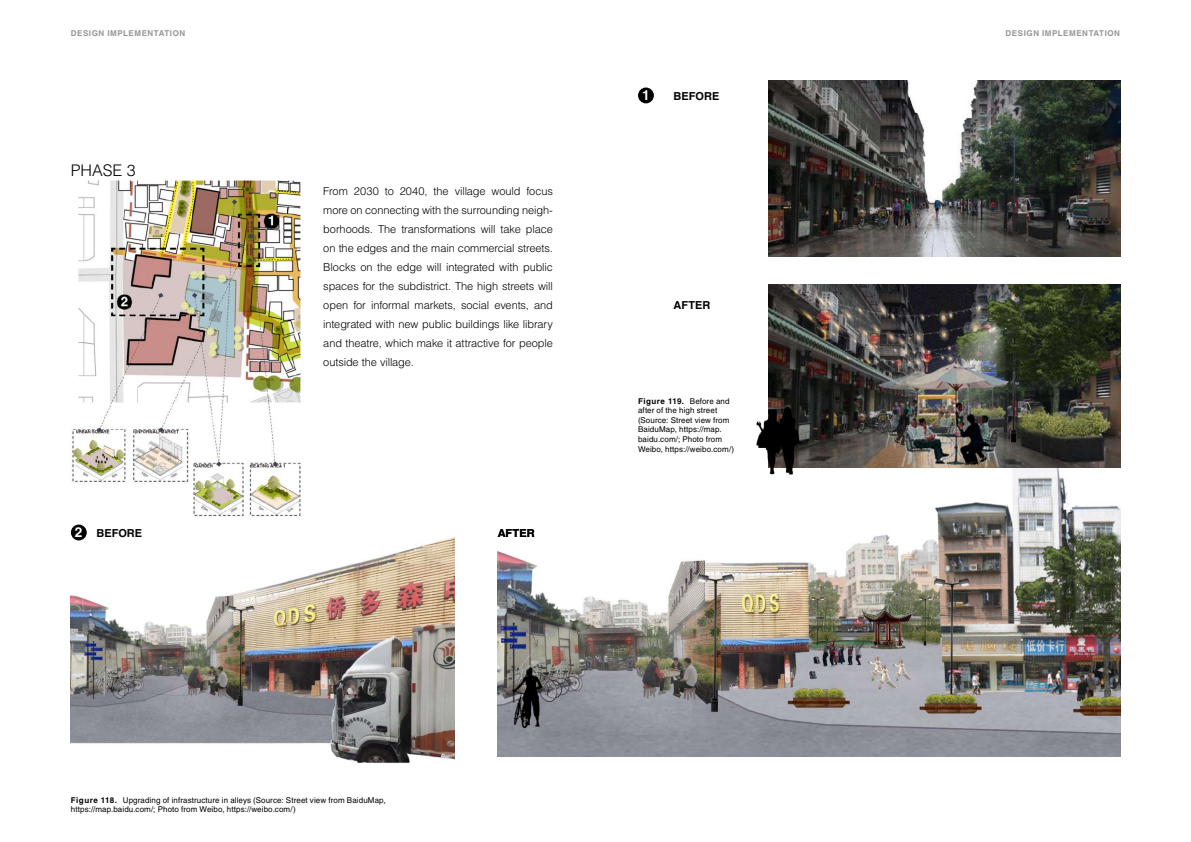
<style>
.page{position:relative;width:1191px;height:842px;background:#fff}
.page>*{position:absolute;margin:0;border:0;box-sizing:border-box;transform-origin:0 0}
.t1{font:300 16px "Helvetica LT Std";color:#000}
.t2{font:700 13.8px "Helvetica LT Std";color:#fff}
.t3{font:300 11px/19px "Helvetica LT Std";letter-spacing:-.01em;color:#000;text-align:justify}
.t4{font:700 11px "Helvetica LT Std";color:#000}
.t5{font:8px/9.6px "Helvetica LT Std";letter-spacing:.015em;color:#000}
.t6{font:700 8px "Helvetica LT Std";letter-spacing:.07em;color:#939598}
.s1{font-size:13.8px;color:#fff}
.s2{font-weight:700}
</style>
<div class="page">
<img style="left:71px;top:525px;width:383px;height:238px">
<img style="left:497px;top:467px;width:623px;height:290px">
<div style="left:71px;top:525px;width:16px;height:15px;background:#000;border-radius:50%"></div>
<img style="left:507px;top:666px;width:40px;height:64px">
<div style="left:638px;top:88px;width:16px;height:15px;background:#000;border-radius:50%"></div>
<img style="left:768px;top:81px;width:352px;height:175px">
<img style="left:768px;top:284px;width:352px;height:183px">
<img style="left:753px;top:403px;width:51px;height:74px">
<img style="left:71px;top:180px;width:229px;height:336px">
<p class="t6" style="left:71px;top:28px;width:13px">DESIGN</p>
<p class="t6" style="left:107px;top:28px;width:10px">IMPLEMENTATION</p>
<p class="t6" style="left:1005px;top:28px;width:13px">DESIGN</p>
<p class="t6" style="left:1042px;top:28px;width:10px">IMPLEMENTATION</p>
<h1 class="t1" style="left:71px;top:160px;width:66px">PHASE 3</h1>
<p class="t4" style="left:75px;top:526px;width:69px"><span class="s1">2</span> BEFORE</p>
<p class="t3" style="left:323px;top:181px;width:231px">From 2030 to 2040, the village would focus more on connecting with the surrounding neigh&shy;borhoods. The transformations will take place on the edges and the main commercial streets.<br>Blocks on the edge will integrated with public spaces for the subdistrict. The high streets will open for informal markets, social events, and integrated with new public buildings like library and theatre, which make it attractive for people outside the village.</p>
<p class="t4" style="left:497px;top:526px;width:39px">AFTER</p>
<p class="t2" style="left:642px;top:86px;width:9px">1</p>
<p class="t4" style="left:673px;top:89px;width:47px">BEFORE</p>
<p class="t4" style="left:673px;top:298px;width:39px">AFTER</p>
<p class="t5" style="left:638px;top:396px;width:98px"><span class="s2">FIGURE 119.</span> Before and after of the high street (Source: Street view from<br>BaiduMap, https://map. baidu.com/; Photo from<br>Weibo, https://weibo.com/)</p>
<p class="t5" style="left:71px;top:795px;width:316px"><span class="s2">FIGURE 118.</span> Upgrading of infrastructure in alleys (Source: Street view from BaiduMap, https://map.baidu.com/; Photo from Weibo, https://weibo.com/)</p>
</div>
